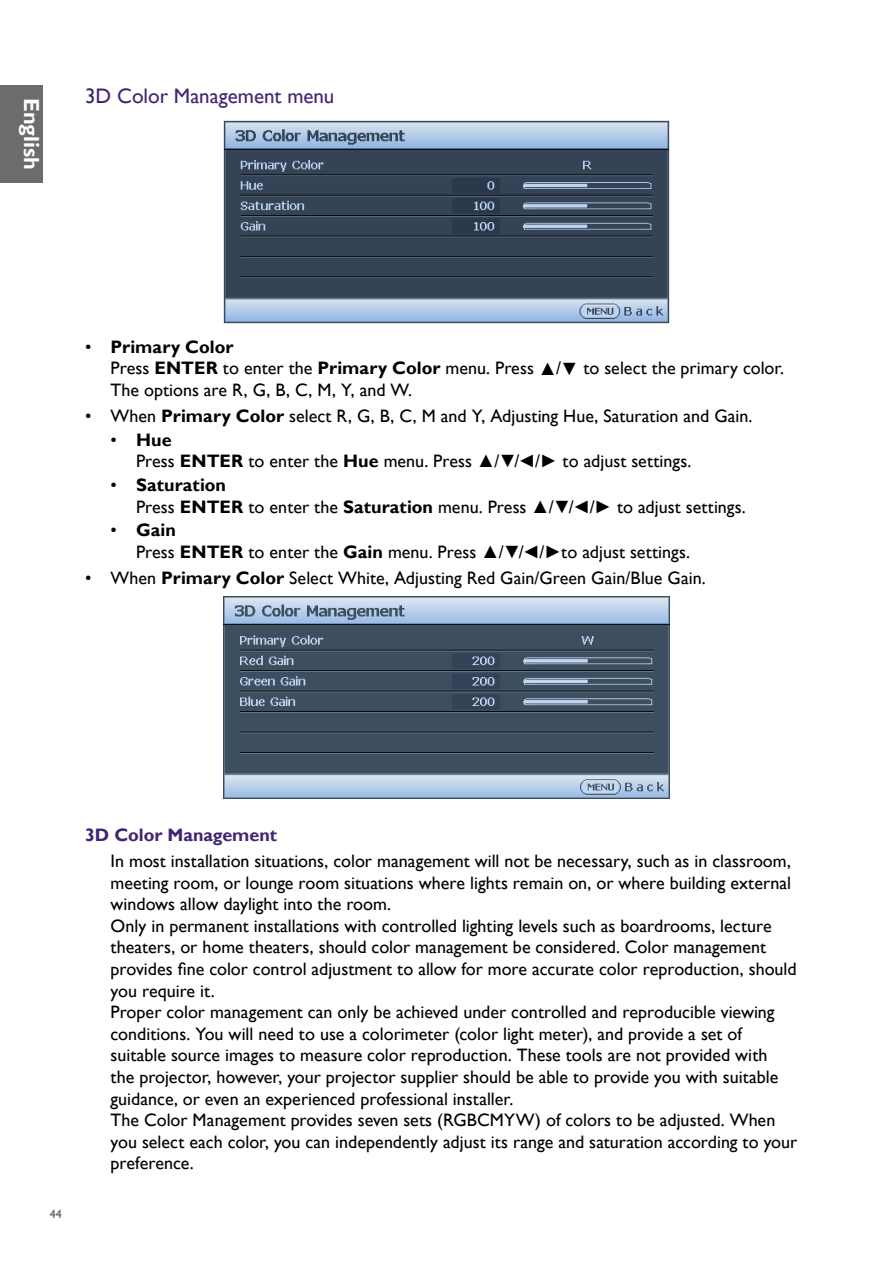
<style>
.page{position:relative;width:893px;height:1263px;background:#fff}
.page>*{position:absolute;margin:0;border:0;box-sizing:border-box;transform-origin:0 0}
.t1{font:700 21.75px "Gill Sans";color:#fff}
.Heading_3{font:21px "Gill Sans";color:#422571}
.Indent_1{font:18px/21.6px "Gill Sans";color:#000}
.Heading_4{font:700 18px "Gill Sans";color:#422571}
.t2{font:700 18px "Gill Sans";color:#000}
.t3{font:12px "Gill Sans";color:#595757}
.s1{font-weight:400}
.s2{font-weight:700}
.s3{font-family:"Arial"}
</style>
<div class="page">
<div style="left:0;top:85px;width:43px;height:97px;background:#6d6c6c"></div>
<img style="left:223px;top:121px;width:447px;height:202px">
<img style="left:223px;top:596px;width:447px;height:202px">
<p class="t1" style="left:45px;top:98px;width:74px;rotate:90deg">English</p>
<p class="Heading_3" style="left:85px;top:83px;width:251px">3D Color Management menu</p>
<p class="t2" style="left:85px;top:336px;width:150px"><span class="s1">•</span> Primary Color</p>
<p class="Indent_1" style="left:111px;top:358px;width:675px">Press <span class="s2">ENTER</span> to enter the <span class="s2">Primary Color</span> menu. Press <span class="s3">▲</span>/<span class="s3">▼</span> to select the primary color.<br>The options are R, G, B, C, M, Y, and W.</p>
<p class="Indent_1" style="left:85px;top:405px;width:669px">• When <span class="s2">Primary Color</span> select R, G, B, C, M and Y, Adjusting Hue, Saturation and Gain.</p>
<p class="Indent_1" style="left:136px;top:429px;width:557px;text-indent:-26px">• <span class="s2">Hue<br></span>Press <span class="s2">ENTER</span> to enter the <span class="s2">Hue</span> menu. Press <span class="s3">▲</span>/<span class="s3">▼</span>/<span class="s3">◄</span>/<span class="s3">►</span> to adjust settings.</p>
<p class="Indent_1" style="left:136px;top:474px;width:611px;text-indent:-26px">• <span class="s2">Saturation<br></span>Press <span class="s2">ENTER</span> to enter the <span class="s2">Saturation</span> menu. Press <span class="s3">▲</span>/<span class="s3">▼</span>/<span class="s3">◄</span>/<span class="s3">►</span> to adjust settings.</p>
<p class="Indent_1" style="left:136px;top:520px;width:555px;text-indent:-26px">• <span class="s2">Gain<br></span>Press <span class="s2">ENTER</span> to enter the <span class="s2">Gain</span> menu. Press <span class="s3">▲</span>/<span class="s3">▼</span>/<span class="s3">◄</span>/<span class="s3">►</span>to adjust settings.</p>
<p class="Indent_1" style="left:85px;top:567px;width:622px">• When <span class="s2">Primary Color</span> Select White, Adjusting Red Gain/Green Gain/Blue Gain.</p>
<p class="t3" style="left:50px;top:1207px;width:13px">44</p>
<p class="Heading_4" style="left:85px;top:824px;width:194px">3D Color Management</p>
<p class="Indent_1" style="left:111px;top:850px;width:682px;text-align:justify">In most installation situations, color management will not be necessary, such as in classroom, meeting room, or lounge room situations where lights remain on, or where building external windows allow daylight into the room.</p>
<p class="Indent_1" style="left:111px;top:915px;width:688px">Only in permanent installations with controlled lighting levels such as boardrooms, lecture theaters, or home theaters, should color management be considered. Color management provides fine color control adjustment to allow for more accurate color reproduction, should you require it.</p>
<p class="Indent_1" style="left:111px;top:1002px;width:669px">Proper color management can only be achieved under controlled and reproducible viewing conditions. You will need to use a colorimeter (color light meter), and provide a set of suitable source images to measure color reproduction. These tools are not provided with the projector, however, your projector supplier should be able to provide you with suitable guidance, or even an experienced professional installer.</p>
<p class="Indent_1" style="left:111px;top:1110px;width:688px">The Color Management provides seven sets (RGBCMYW) of colors to be adjusted. When you select each color, you can independently adjust its range and saturation according to your preference.</p>
</div>
